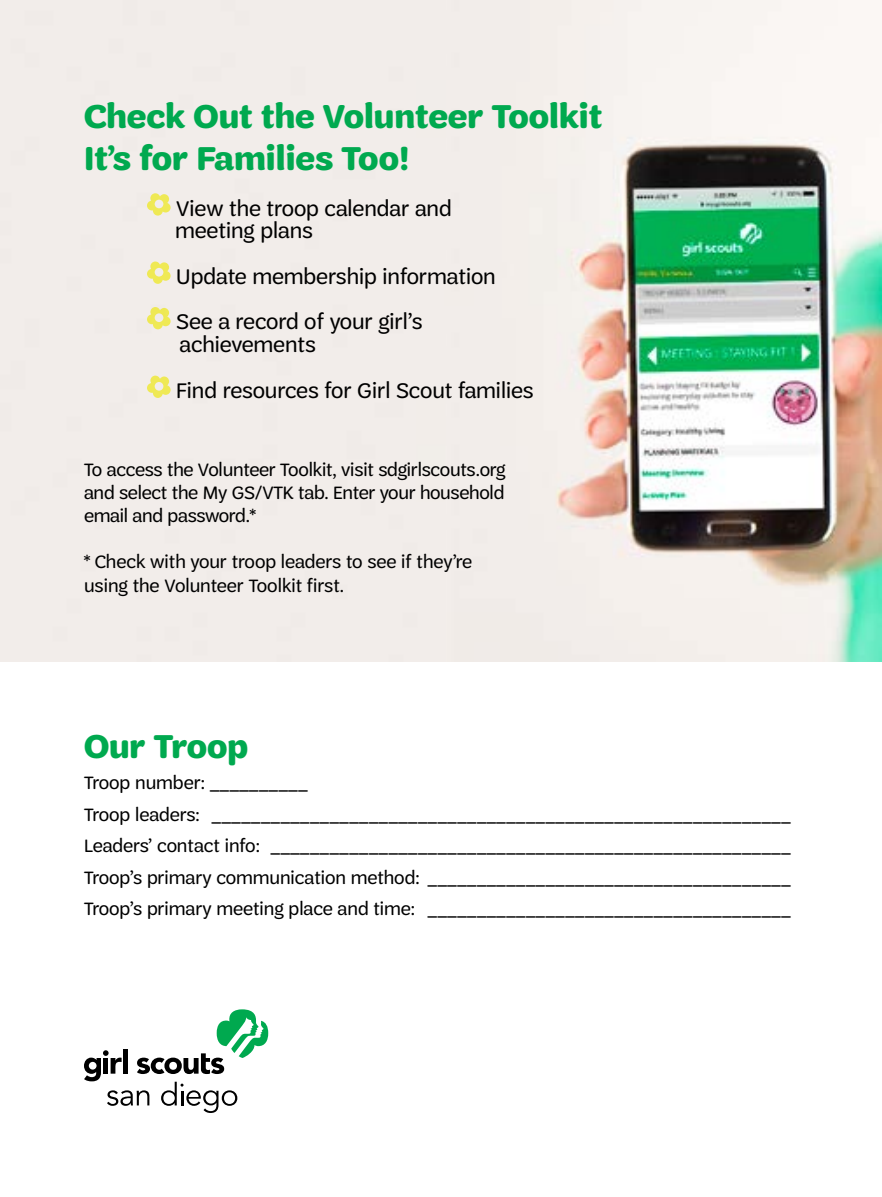
<style>
.page{position:relative;width:882px;height:1197px;background:#fff}
.page>*{position:absolute;margin:0;border:0;box-sizing:border-box;transform-origin:0 0}
.t1{font:700 35px/42px "Trefoil Sans";color:#00a94f}
.t2{font:22.75px/22.8px "Trefoil Sans";color:#000}
.t3{font:19.25px/31.5px "Trefoil Sans";color:#000}
</style>
<div class="page">
<img style="left:0;top:0;width:882px;height:662px">
<svg style="left:107px;top:1090px;width:42px;height:16px"></svg>
<svg style="left:161px;top:1082px;width:76px;height:31px"></svg>
<div style="left:123px;top:1049px;width:5px;height:25px;background:#000"></div>
<svg style="left:84px;top:1050px;width:38px;height:31px"></svg>
<svg style="left:137px;top:1009px;width:131px;height:65px"></svg>
<svg style="left:147px;top:193px;width:24px;height:23px"></svg>
<svg style="left:147px;top:262px;width:24px;height:22px"></svg>
<svg style="left:147px;top:307px;width:24px;height:22px"></svg>
<svg style="left:147px;top:376px;width:24px;height:22px"></svg>
<h1 class="t1" style="left:84px;top:95px;width:520px">Check Out the Volunteer Toolkit<br>It’s for Families Too!</h1>
<p class="t2" style="left:175px;top:197px;width:278px">View the troop calendar and meeting plans</p>
<p class="t2" style="left:176px;top:254px;width:321px;line-height:45.5px">Update membership information<br>See a record of your girl’s</p>
<p class="t2" style="left:176px;top:322px;width:359px;line-height:45.9px">achievements<br>Find resources for Girl Scout families</p>
<p class="t3" style="left:84px;top:458px;width:423px;line-height:23.1px;text-align:justify">To access the Volunteer Toolkit, visit sdgirlscouts.org and select the My GS/VTK tab. Enter your household email and password.*</p>
<p class="t3" style="left:84px;top:550px;width:390px;line-height:23.1px">* Check with your troop leaders to see if they’re using the Volunteer Toolkit first.</p>
<h1 class="t1" style="left:84px;top:725px;width:166px">Our Troop</h1>
<p class="t3" style="left:84px;top:767px;width:708px">Troop number: __________<br>Troop leaders: ___________________________________________________________ Leaders’ contact info: _____________________________________________________ Troop’s primary communication method: _____________________________________ Troop’s primary meeting place and time: _____________________________________</p>
</div>
